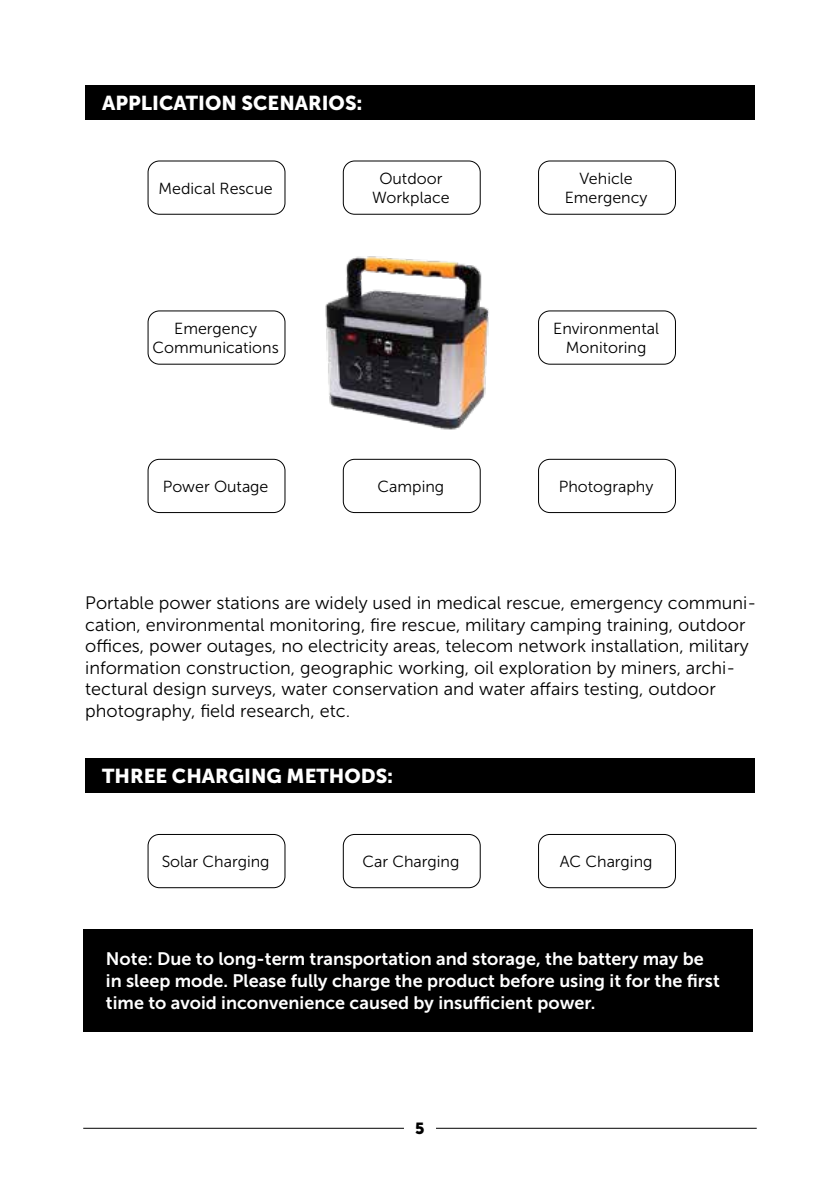
<style>
.page{position:relative;width:840px;height:1191px;background:#fff}
.page>*{position:absolute;margin:0;border:0;box-sizing:border-box;transform-origin:0 0}
.t1{font:20px "Museo Sans 900";color:#fff}
.t2{font:18px/21.6px "Museo Sans 300";color:#000}
.t3{font:18px/21.6px "Museo Sans 700";color:#fff}
.t4{font:16px/19.2px "Museo Sans 300";color:#000;text-align:center}
.t5{font:16px "Museo Sans 900";color:#000}
</style>
<div class="page">
<hr style="left:83px;top:1128px;width:321px;height:1px;background:#000">
<hr style="left:436px;top:1128px;width:320px;height:1px;background:#000">
<div style="left:85px;top:85px;width:669px;height:35px;background:#000"></div>
<div style="left:342px;top:160px;width:138px;height:55px;border:1px solid #000;border-radius:11px"></div>
<div style="left:342px;top:459px;width:138px;height:54px;border:1px solid #000;border-radius:11px"></div>
<div style="left:537px;top:160px;width:138px;height:55px;border:1px solid #000;border-radius:11px"></div>
<div style="left:537px;top:459px;width:138px;height:54px;border:1px solid #000;border-radius:11px"></div>
<div style="left:537px;top:310px;width:138px;height:55px;border:1px solid #000;border-radius:11px"></div>
<div style="left:147px;top:160px;width:138px;height:55px;border:1px solid #000;border-radius:11px"></div>
<div style="left:147px;top:459px;width:138px;height:54px;border:1px solid #000;border-radius:11px"></div>
<div style="left:147px;top:310px;width:138px;height:55px;border:1px solid #000;border-radius:11px"></div>
<img style="left:325px;top:256px;width:164px;height:174px">
<div style="left:85px;top:758px;width:669px;height:35px;background:#000"></div>
<div style="left:342px;top:834px;width:138px;height:54px;border:1px solid #000;border-radius:11px"></div>
<div style="left:537px;top:834px;width:138px;height:54px;border:1px solid #000;border-radius:11px"></div>
<div style="left:147px;top:834px;width:138px;height:54px;border:1px solid #000;border-radius:11px"></div>
<div style="left:83px;top:929px;width:669px;height:102px;background:#000"></div>
<p class="t1" style="left:102px;top:92px;width:262px">APPLICATION SCENARIOS:</p>
<p class="t4" style="left:158px;top:179px;width:116px">Medical Rescue</p>
<p class="t4" style="left:372px;top:169px;width:79px">Outdoor<br>Workplace</p>
<p class="t4" style="left:152px;top:319px;width:128px">Emergency<br>Communications</p>
<p class="t4" style="left:163px;top:477px;width:107px">Power Outage</p>
<p class="t4" style="left:377px;top:477px;width:68px">Camping</p>
<p class="t4" style="left:564px;top:169px;width:84px">Vehicle<br>Emergency</p>
<p class="t4" style="left:553px;top:319px;width:107px">Environmental<br>Monitoring</p>
<p class="t4" style="left:558px;top:477px;width:96px">Photography</p>
<p class="t2" style="left:85px;top:592px;width:672px">Portable power stations are widely used in medical rescue, emergency communi&shy;cation, environmental monitoring, fire rescue, military camping training, outdoor offices, power outages, no electricity areas, telecom network installation, military information construction, geographic working, oil exploration by miners, archi&shy;tectural design surveys, water conservation and water affairs testing, outdoor photography, field research, etc.</p>
<p class="t1" style="left:102px;top:764px;width:292px">THREE CHARGING METHODS:</p>
<p class="t4" style="left:162px;top:852px;width:109px">Solar Charging</p>
<p class="t4" style="left:362px;top:852px;width:98px">Car Charging</p>
<p class="t4" style="left:559px;top:852px;width:94px">AC Charging</p>
<p class="t3" style="left:106px;top:948px;width:615px">Note: Due to long-term transportation and storage, the battery may be in sleep mode. Please fully charge the product before using it for the first time to avoid inconvenience caused by insufficient power.</p>
<p class="t5" style="left:415px;top:1119px;width:11px">5</p>
</div>
